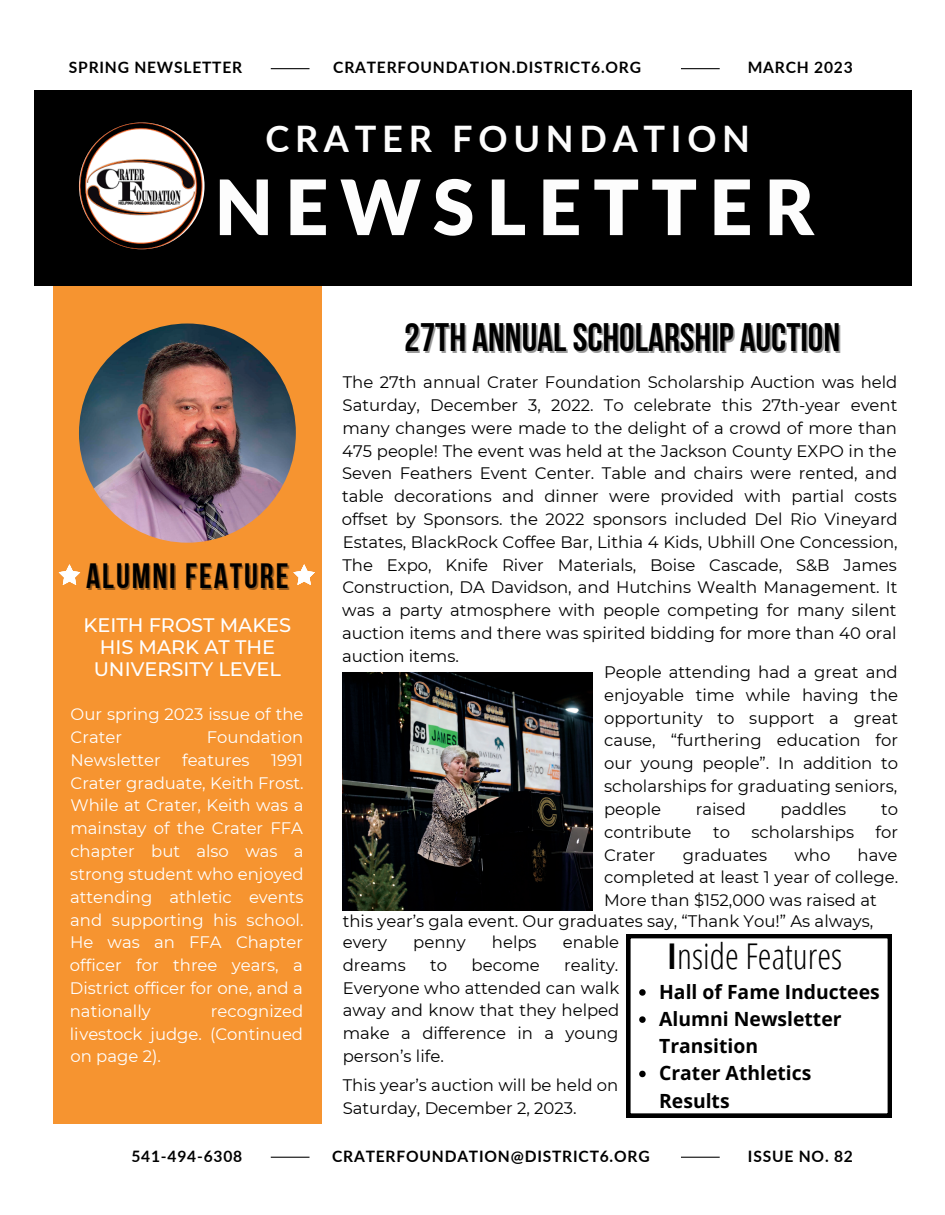
<style>
.page{position:relative;width:945px;height:1215px;background:#fff}
.page>*{position:absolute;margin:0;border:0;box-sizing:border-box;transform-origin:0 0}
.t1{font:900 76.35px "Lato";letter-spacing:.16em;color:#fdfdfd}
.t2{font:39.6px "Bebas Neue Cyrillic";color:#000}
.t3{font:700 36.6px "Lato";letter-spacing:.16em;color:#fdfdfd}
.t4{font:300 35.55px "Open Sans Condensed";color:#000}
.t5{font:35.1px "Bebas Neue Cyrillic";letter-spacing:.055em;color:#000}
.t6{font:700 19.5px/27.2px "Open Sans";color:#000}
.t7{font:500 19.5px/21.8px "Montserrat";color:#fff;text-align:center}
.t8{font:16.65px/22.8px "Montserrat";color:#000;text-align:justify}
.t9{font:16.65px/22.8px "Montserrat";color:#fff;text-align:justify}
.t10{font:700 15.75px "Lato";letter-spacing:.05em;color:#000}
.s1{font-weight:700}
</style>
<div class="page">
<div style="left:53px;top:279px;width:269px;height:845px;background:#f69430"></div>
<img style="left:79px;top:324px;width:217px;height:219px">
<hr style="left:271px;top:1157px;width:39px;height:1px;background:#000">
<hr style="left:681px;top:1157px;width:39px;height:1px;background:#000">
<div style="left:34px;top:90px;width:877px;height:195px;background:#000"></div>
<hr style="left:271px;top:68px;width:39px;height:1px;background:#000">
<hr style="left:681px;top:68px;width:39px;height:1px;background:#000">
<svg style="left:59px;top:564px;width:21px;height:21px"></svg>
<svg style="left:293px;top:564px;width:22px;height:21px"></svg>
<svg style="left:626px;top:934px;width:266px;height:184px"></svg>
<img style="left:343px;top:673px;width:249px;height:238px">
<img style="left:79px;top:122px;width:126px;height:127px">
<svg style="left:639px;top:989px;width:7px;height:7px"></svg>
<svg style="left:639px;top:1016px;width:7px;height:7px"></svg>
<svg style="left:639px;top:1071px;width:7px;height:6px"></svg>
<p class="t10" style="left:69px;top:56px;width:175px">SPRING NEWSLETTER</p>
<p class="t10" style="left:333px;top:56px;width:309px">CRATERFOUNDATION.DISTRICT6.ORG</p>
<p class="t10" style="left:748px;top:56px;width:106px">MARCH 2023</p>
<h3 class="t3" style="left:265px;top:111px;width:486px">CRATER FOUNDATION</h3>
<h1 class="t1" style="left:215px;top:150px;width:601px">NEWSLETTER</h1>
<h3 class="t5" style="left:86px;top:557px;width:204px">ALUMNI FEATURE</h3>
<p class="t7" style="left:84px;top:613px;width:209px">KEITH FROST MAKES<br>HIS MARK AT THE<br>UNIVERSITY LEVEL</p>
<p class="t9" style="left:71px;top:702px;width:234px">Our spring 2023 issue of the<br>Crater</p>
<p class="t9" style="left:207px;top:725px;width:98px">Foundation</p>
<p class="t9" style="left:71px;top:748px;width:92px">Newsletter</p>
<p class="t9" style="left:182px;top:748px;width:69px">features</p>
<p class="t9" style="left:70px;top:748px;width:235px;text-indent:201px">1991<br>Crater graduate, Keith Frost.<br>While at Crater, Keith was a mainstay of the Crater FFA chapter but also was a strong student who enjoyed attending athletic events and supporting his school.<br>He was an FFA Chapter officer for three years, a District officer for one, and a nationally</p>
<p class="t9" style="left:70px;top:999px;width:235px;text-indent:141px">recognized livestock judge. (Continued on page 2).</p>
<h2 class="t2" style="left:404px;top:316px;width:438px">27TH ANNUALSCHOLARSHIP AUCTION</h2>
<p class="t8" style="left:342px;top:370px;width:557px">The 27th annual Crater Foundation Scholarship Auction was held Saturday, December 3, 2022. To celebrate this 27th-year event many changes were made to the delight of a crowd of more than 475 people! The event was held at the Jackson County EXPO in the Seven Feathers Event Center. Table and chairs were rented, and table decorations and dinner were provided with partial costs offset by Sponsors. the 2022 sponsors included Del Rio Vineyard Estates, BlackRock Coffee Bar, Lithia 4 Kids, Ubhill One Concession, The Expo, Knife River Materials, Boise Cascade, S&amp;B James Construction, DA Davidson, and Hutchins Wealth Management. It was a party atmosphere with people competing for many silent auction items and there was spirited bidding for more than 40 oral auction items.</p>
<p class="t8" style="left:604px;top:660px;width:296px">People attending had a great and enjoyable time while having the opportunity to support a great cause, “furthering education for our young people”. In addition to scholarships for graduating seniors, people</p>
<p class="t8" style="left:696px;top:797px;width:51px">raised</p>
<p class="t8" style="left:781px;top:797px;width:67px">paddles</p>
<p class="t8" style="left:881px;top:797px;width:19px">to</p>
<p class="t8" style="left:604px;top:820px;width:89px">contribute</p>
<p class="t8" style="left:713px;top:820px;width:19px">to</p>
<p class="t8" style="left:752px;top:820px;width:104px">scholarships</p>
<p class="t8" style="left:876px;top:820px;width:24px">for</p>
<p class="t8" style="left:604px;top:843px;width:53px">Crater</p>
<p class="t8" style="left:683px;top:843px;width:86px">graduates</p>
<p class="t8" style="left:794px;top:843px;width:37px">who</p>
<p class="t8" style="left:604px;top:843px;width:296px;text-indent:254px">have completed at least 1 year of college.<br>More than $152,000 was raised at</p>
<p class="t8" style="left:343px;top:910px;width:532px;line-height:21.3px">this year’s gala event. Our graduates say, “Thank You!” As always, every</p>
<p class="t8" style="left:413px;top:930px;width:54px">penny</p>
<p class="t8" style="left:492px;top:930px;width:46px">helps</p>
<p class="t8" style="left:563px;top:930px;width:58px">enable</p>
<h3 class="t4" style="left:667px;top:932px;width:177px"><span class="s1">I</span>nside Features</h3>
<p class="t8" style="left:343px;top:953px;width:278px;text-indent:221px">reality.<br>Everyone who attended can walk away and know that they helped make a difference in a young person’s life.</p>
<p class="t8" style="left:343px;top:1073px;width:277px">This year’s auction will be held on<br>Saturday, December 2, 2023.</p>
<p class="t8" style="left:343px;top:953px;width:65px">dreams</p>
<p class="t8" style="left:430px;top:953px;width:19px">to</p>
<p class="t8" style="left:472px;top:953px;width:70px">become</p>
<p class="t6" style="left:659px;top:978px;width:222px">Hall of Fame Inductees<br>Alumni Newsletter<br>Transition<br>Crater Athletics<br>Results</p>
<p class="t10" style="left:131px;top:1144px;width:112px">541-494-6308</p>
<p class="t10" style="left:332px;top:1144px;width:319px">CRATERFOUNDATION@DISTRICT6.ORG</p>
<p class="t10" style="left:748px;top:1144px;width:107px">ISSUE NO. 82</p>
</div>
